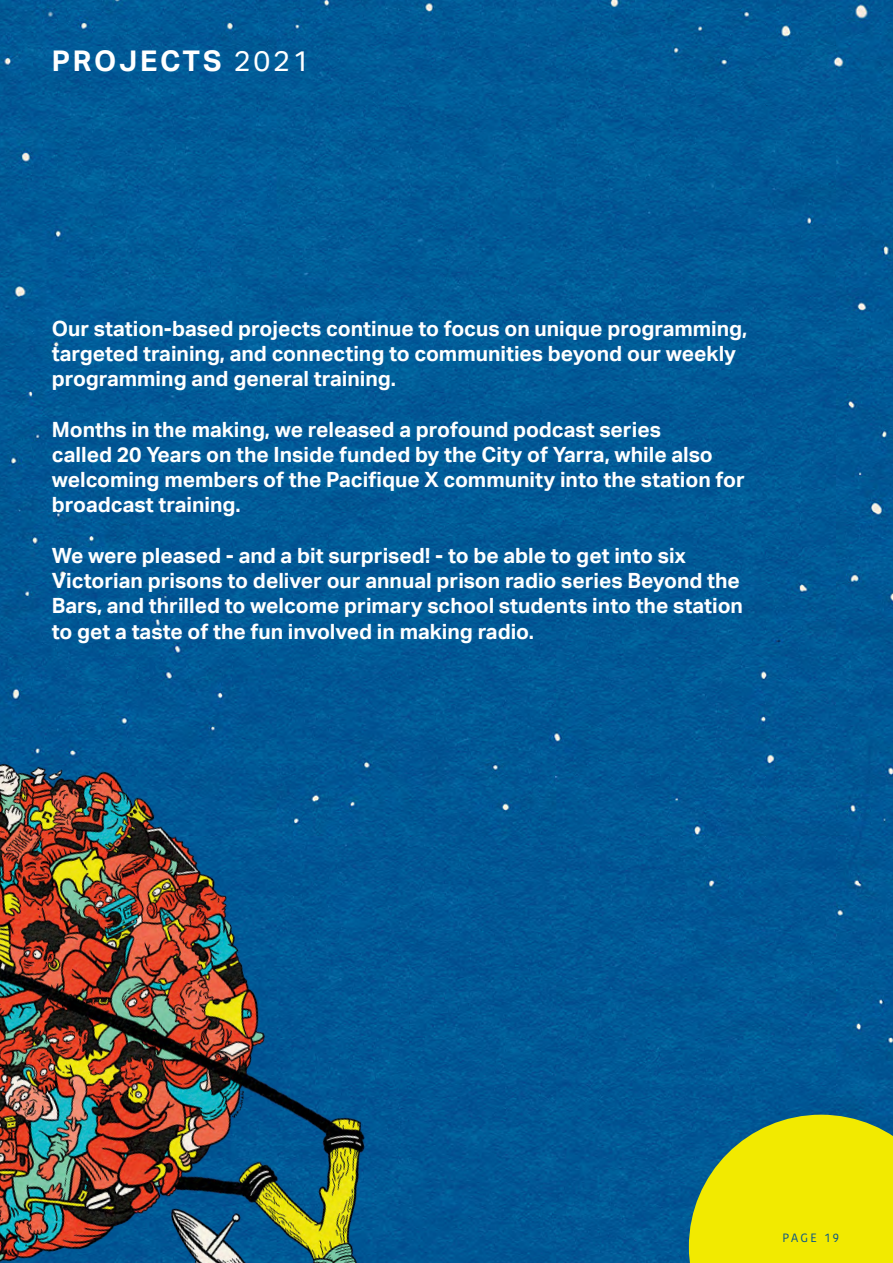
<style>
.page{position:relative;width:893px;height:1263px;background:#fff}
.page>*{position:absolute;margin:0;border:0;box-sizing:border-box;transform-origin:0 0}
.t1{font:700 28.5px "Aktiv Grotesk";letter-spacing:.1em;color:#fff}
.t2{font:700 21px/25.2px "Aktiv Grotesk";color:#fff}
.t3{font:12px "Kohinoor Bangla";letter-spacing:.2em;color:#03528b}
.s1{font-weight:400}
</style>
<div class="page">
<img style="left:0;top:0;width:893px;height:1263px">
<img style="left:0;top:639px;width:435px;height:624px">
<svg style="left:689px;top:1115px;width:204px;height:148px;background:#d0d514"></svg>
<p class="t1" style="left:52px;top:45px;width:259px">PROJECTS <span class="s1">2021</span></p>
<p class="t2" style="left:52px;top:316px;width:697px">Our station-based projects continue to focus on unique programming, targeted training, and connecting to communities beyond our weekly programming and general training.</p>
<p class="t2" style="left:52px;top:417px;width:695px">Months in the making, we released a profound podcast series<br>called 20 Years on the Inside funded by the City of Yarra, while also welcoming members of the Pacifique X community into the station for broadcast training.</p>
<p class="t2" style="left:52px;top:543px;width:693px">We were pleased - and a bit surprised! - to be able to get into six Victorian prisons to deliver our annual prison radio series Beyond the Bars, and thrilled to welcome primary school students into the station to get a taste of the fun involved in making radio.</p>
<p class="t3" style="left:783px;top:1228px;width:58px">PAGE 19</p>
</div>
